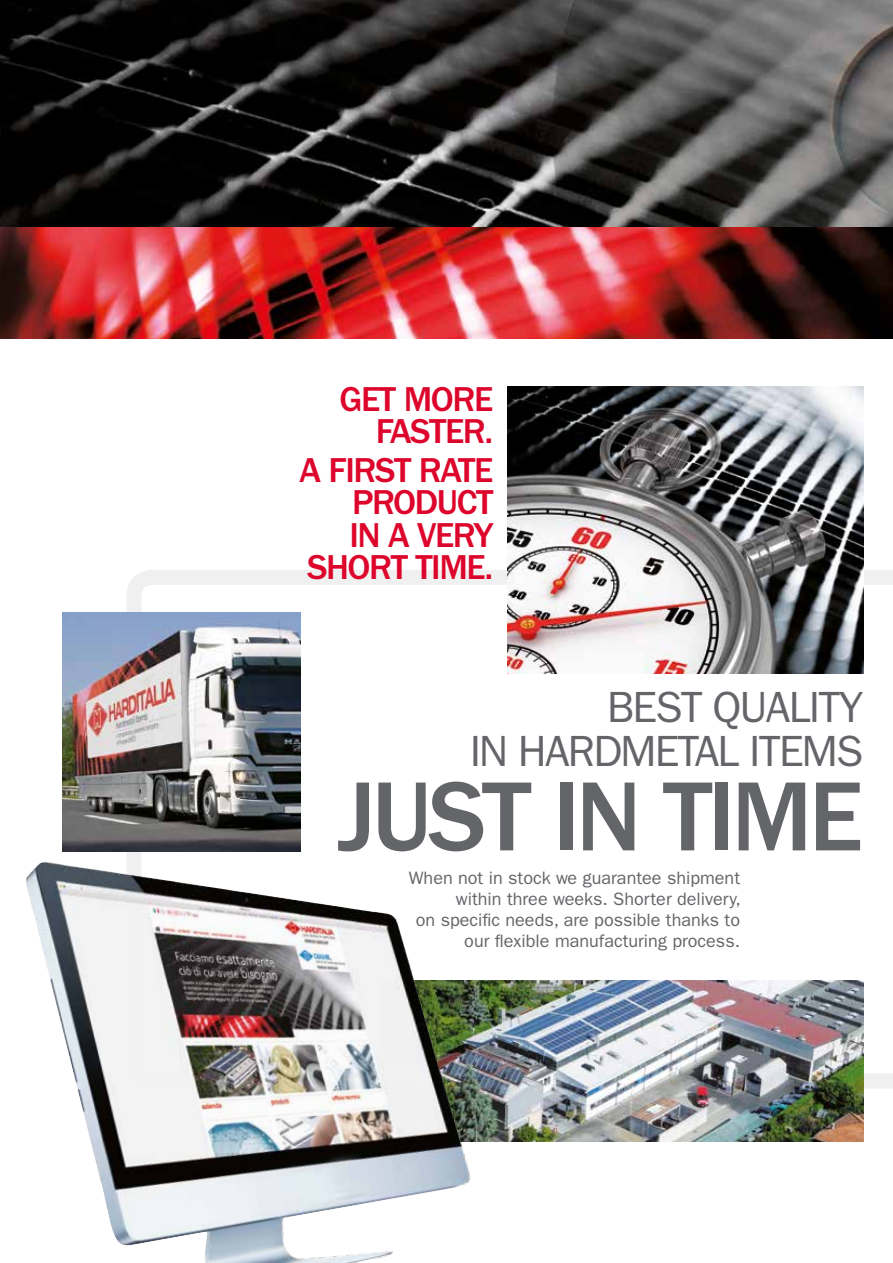
<style>
.page{position:relative;width:893px;height:1263px;background:#fff}
.page>*{position:absolute;margin:0;border:0;box-sizing:border-box;transform-origin:0 0}
.t1{font:500 101.7px "ITC Franklin Gothic Std";letter-spacing:-.04em;color:#646569}
.t2{font:43.8px/43.8px "ITC Franklin Gothic Std";letter-spacing:-.04em;color:#646569;text-align:right}
.t3{font:500 35.7px/32.4px "ITC Franklin Gothic Std";letter-spacing:-.04em;color:#dd052b;text-align:right}
.t4{font:18px/21px "ITC Franklin Gothic Std";color:#646569;text-align:right}
</style>
<div class="page">
<svg style="left:127px;top:570px;width:766px;height:518px"></svg>
<img style="left:0;top:0;width:893px;height:227px">
<img style="left:0;top:227px;width:893px;height:111px">
<img style="left:508px;top:386px;width:355px;height:288px">
<img style="left:62px;top:612px;width:238px;height:239px">
<img style="left:472px;top:980px;width:391px;height:161px">
<img style="left:26px;top:862px;width:446px;height:401px">
<h3 class="t3" style="left:340px;top:383px;width:155px">GET MORE<br>FASTER.</h3>
<h3 class="t3" style="left:300px;top:454px;width:195px">A FIRST RATE<br>PRODUCT<br>IN A VERY<br>SHORT TIME.</h3>
<h2 class="t2" style="left:470px;top:685px;width:395px">BEST QUALITY<br>IN HARDMETAL ITEMS</h2>
<h1 class="t1" style="left:338px;top:760px;width:527px">JUST IN TIME</h1>
<p class="t4" style="left:409px;top:868px;width:334px">When not in stock we guarantee shipment within three weeks. Shorter delivery,<br>on specific needs, are possible thanks to our flexible manufacturing process.</p>
</div>
